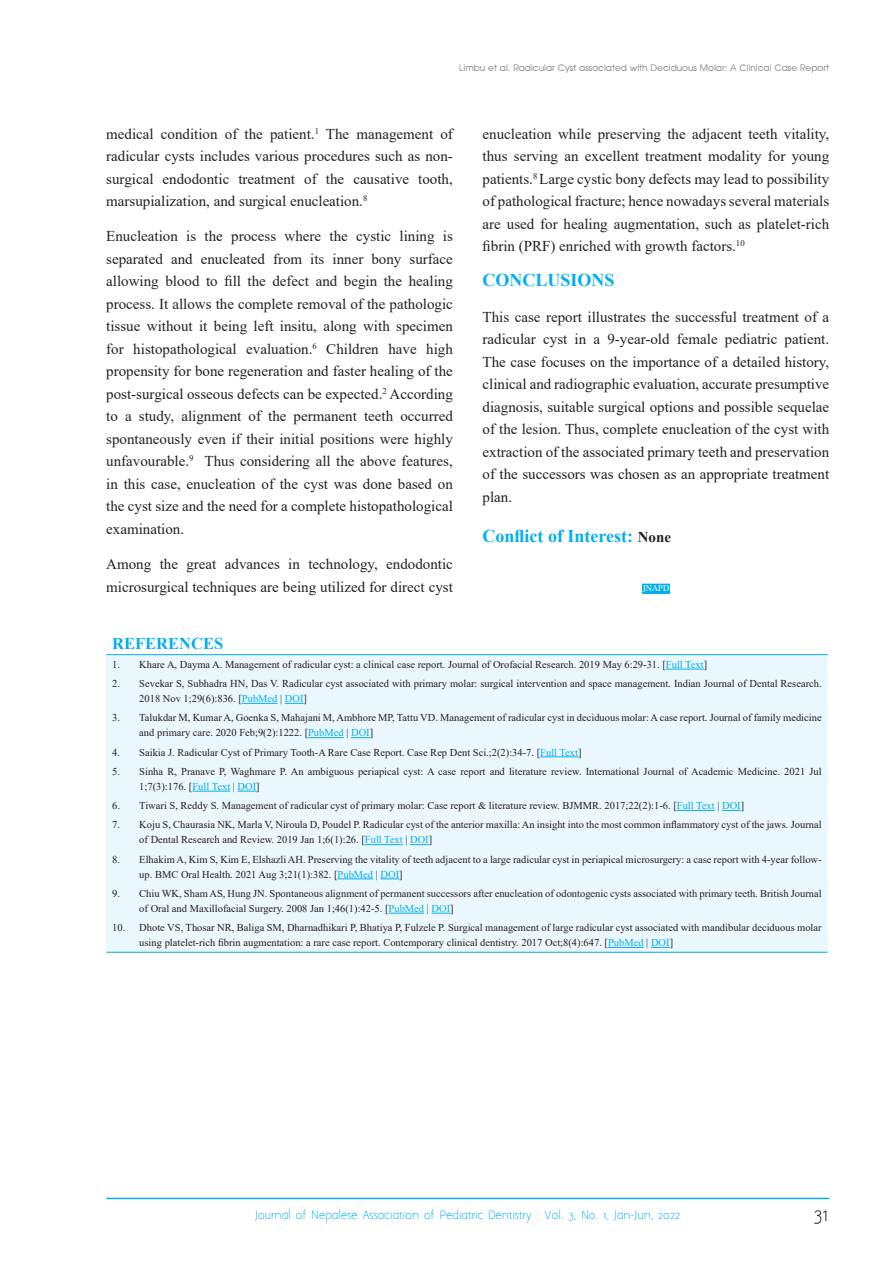
<style>
.page{position:relative;width:893px;height:1263px;background:#fff}
.page>*{position:absolute;margin:0;border:0;box-sizing:border-box;transform-origin:0 0}
.Normal_wrd_17{font:700 18px "Times New Roman";color:#00aeef}
.t1{font:18px "Aaargh Normal";color:#231f20}
.t2{font:700 16.5px "Times New Roman";color:#00aeef}
.Normal_wrd_17-2{font:15px/22.5px "Times New Roman";color:#231f20;text-align:justify}
.t3{font:10.5px/15px "Times New Roman";color:#231f20}
.t4{font:10.5px "Aaargh Normal";color:#00aeef}
.t5{font:9px "Advance Normal";color:#808285}
.t6{font:8.25px "Lucida Bright";color:#fff}
.s1{font-size:15px;color:#231f20}
.s2{color:#00aeef}
</style>
<div class="page">
<hr style="left:106px;top:1198px;width:723px;height:1px;background:#00aeef">
<div style="left:106px;top:655px;width:722px;height:297px;background:#eaf7fd"></div>
<hr style="left:106px;top:654px;width:722px;height:1px;background:#00aeef">
<hr style="left:106px;top:952px;width:722px;height:1px;background:#00aeef">
<hr style="left:666px;top:669px;width:38px;height:1px;background:#00aeef">
<hr style="left:242px;top:703px;width:36px;height:1px;background:#00aeef">
<svg style="left:285px;top:703px;width:19px;height:1px"></svg>
<hr style="left:308px;top:737px;width:36px;height:1px;background:#00aeef">
<svg style="left:351px;top:737px;width:19px;height:1px"></svg>
<hr style="left:540px;top:757px;width:38px;height:1px;background:#00aeef">
<hr style="left:192px;top:791px;width:38px;height:1px;background:#00aeef">
<svg style="left:238px;top:791px;width:18px;height:1px"></svg>
<hr style="left:677px;top:810px;width:38px;height:1px;background:#00aeef">
<svg style="left:722px;top:810px;width:19px;height:1px"></svg>
<hr style="left:365px;top:844px;width:38px;height:1px;background:#00aeef">
<svg style="left:410px;top:844px;width:19px;height:1px"></svg>
<hr style="left:338px;top:879px;width:35px;height:1px;background:#00aeef">
<svg style="left:381px;top:879px;width:18px;height:1px"></svg>
<hr style="left:389px;top:913px;width:35px;height:1px;background:#00aeef">
<svg style="left:432px;top:913px;width:18px;height:1px"></svg>
<hr style="left:608px;top:947px;width:36px;height:1px;background:#00aeef">
<svg style="left:651px;top:947px;width:19px;height:1px"></svg>
<div style="left:642px;top:584px;width:28px;height:10px;background:#00aeef"></div>
<p class="t5" style="left:459px;top:62px;width:371px">Limbu et al. Radicular Cyst associated with Deciduous Molar: A Clinical Case Report</p>
<p class="Normal_wrd_17-2" style="left:106px;top:122px;width:348px">medical condition of the patient.<sup>1</sup> The management of radicular cysts includes various procedures such as non&shy;surgical endodontic treatment of the causative tooth, marsupialization, and surgical enucleation.<sup>8</sup></p>
<p class="Normal_wrd_17-2" style="left:106px;top:225px;width:348px">Enucleation is the process where the cystic lining is separated and enucleated from its inner bony surface allowing blood to fill the defect and begin the healing process. It allows the complete removal of the pathologic tissue without it being left insitu, along with specimen for histopathological evaluation.<sup>6</sup> Children have high propensity for bone regeneration and faster healing of the post-surgical osseous defects can be expected.<sup>2</sup> According to a study, alignment of the permanent teeth occurred spontaneously even if their initial positions were highly unfavourable.<sup>9</sup> Thus considering all the above features, in this case, enucleation of the cyst was done based on the cyst size and the need for a complete histopathological examination.</p>
<p class="Normal_wrd_17-2" style="left:106px;top:552px;width:348px">Among the great advances in technology, endodontic microsurgical techniques are being utilized for direct cyst</p>
<p class="Normal_wrd_17-2" style="left:483px;top:122px;width:348px">enucleation while preserving the adjacent teeth vitality, thus serving an excellent treatment modality for young patients.<sup>8</sup> Large cystic bony defects may lead to possibility of pathological fracture; hence nowadays several materials are used for healing augmentation, such as platelet-rich fibrin (PRF) enriched with growth factors.<sup>10</sup></p>
<p class="Normal_wrd_17" style="left:483px;top:267px;width:134px">CONCLUSIONS</p>
<p class="Normal_wrd_17-2" style="left:483px;top:305px;width:348px">This case report illustrates the successful treatment of a radicular cyst in a 9-year-old female pediatric patient.<br>The case focuses on the importance of a detailed history, clinical and radiographic evaluation, accurate presumptive diagnosis, suitable surgical options and possible sequelae of the lesion. Thus, complete enucleation of the cyst with extraction of the associated primary teeth and preservation of the successors was chosen as an appropriate treatment plan.</p>
<p class="Normal_wrd_17" style="left:483px;top:522px;width:190px">Conflict of Interest: <span class="s1">None</span></p>
<p class="t6" style="left:642px;top:584px;width:28px">JNAPD</p>
<p class="t2" style="left:112px;top:631px;width:112px">REFERENCES</p>
<p class="t3" style="left:112px;top:657px;width:596px">1. Khare A, Dayma A. Management of radicular cyst: a clinical case report. Journal of Orofacial Research. 2019 May 6:29-31. [<span class="s2">Full Text</span>]</p>
<p class="t3" style="left:139px;top:676px;width:684px;text-indent:-27px">2. Sevekar S, Subhadra HN, Das V. Radicular cyst associated with primary molar: surgical intervention and space management. Indian Journal of Dental Research.<br>2018 Nov 1;29(6):836. [<span class="s2">PubMed</span> | <span class="s2">DOI</span>]</p>
<p class="t3" style="left:139px;top:710px;width:684px;text-indent:-27px">3. Talukdar M, Kumar A, Goenka S, Mahajani M, Ambhore MP, Tattu VD. Management of radicular cyst in deciduous molar: A case report. Journal of family medicine and primary care. 2020 Feb;9(2):1222. [<span class="s2">PubMed</span> | <span class="s2">DOI</span>]</p>
<p class="t3" style="left:112px;top:744px;width:471px">4. Saikia J. Radicular Cyst of Primary Tooth-A Rare Case Report. Case Rep Dent Sci.;2(2):34-7. [<span class="s2">Full Text</span>]</p>
<p class="t3" style="left:139px;top:764px;width:684px;text-indent:-27px">5. Sinha R, Pranave P, Waghmare P. An ambiguous periapical cyst: A case report and literature review. International Journal of Academic Medicine. 2021 Jul<br>1;7(3):176. [<span class="s2">Full Text</span> | <span class="s2">DOI</span>]</p>
<p class="t3" style="left:112px;top:798px;width:633px">6. Tiwari S, Reddy S. Management of radicular cyst of primary molar: Case report &amp; literature review. BJMMR. 2017;22(2):1-6. [<span class="s2">Full Text</span> | <span class="s2">DOI</span>]</p>
<p class="t3" style="left:139px;top:817px;width:684px;text-indent:-27px">7. Koju S, Chaurasia NK, Marla V, Niroula D, Poudel P. Radicular cyst of the anterior maxilla: An insight into the most common inflammatory cyst of the jaws. Journal of Dental Research and Review. 2019 Jan 1;6(1):26. [<span class="s2">Full Text</span> | <span class="s2">DOI</span>]</p>
<p class="t3" style="left:139px;top:851px;width:684px;text-indent:-27px">8. Elhakim A, Kim S, Kim E, Elshazli AH. Preserving the vitality of teeth adjacent to a large radicular cyst in periapical microsurgery: a case report with 4-year follow&shy;up. BMC Oral Health. 2021 Aug 3;21(1):382. [<span class="s2">PubMed</span> | <span class="s2">DOI</span>]</p>
<p class="t3" style="left:139px;top:886px;width:684px;text-indent:-27px">9. Chiu WK, Sham AS, Hung JN. Spontaneous alignment of permanent successors after enucleation of odontogenic cysts associated with primary teeth. British Journal of Oral and Maxillofacial Surgery. 2008 Jan 1;46(1):42-5. [<span class="s2">PubMed</span> | <span class="s2">DOI</span>]</p>
<p class="t3" style="left:139px;top:920px;width:684px;text-indent:-27px">10. Dhote VS, Thosar NR, Baliga SM, Dharnadhikari P, Bhatiya P, Fulzele P. Surgical management of large radicular cyst associated with mandibular deciduous molar using platelet-rich fibrin augmentation: a rare case report. Contemporary clinical dentistry. 2017 Oct;8(4):647. [<span class="s2">PubMed</span> | <span class="s2">DOI</span>]</p>
<p class="t4" style="left:255px;top:1209px;width:427px">Journal of Nepalese Association of Pediatric Dentistry : Vol. 3, No. 1, Jan-Jun, 2022</p>
<h1 class="t1" style="left:814px;top:1204px;width:17px">31</h1>
</div>
